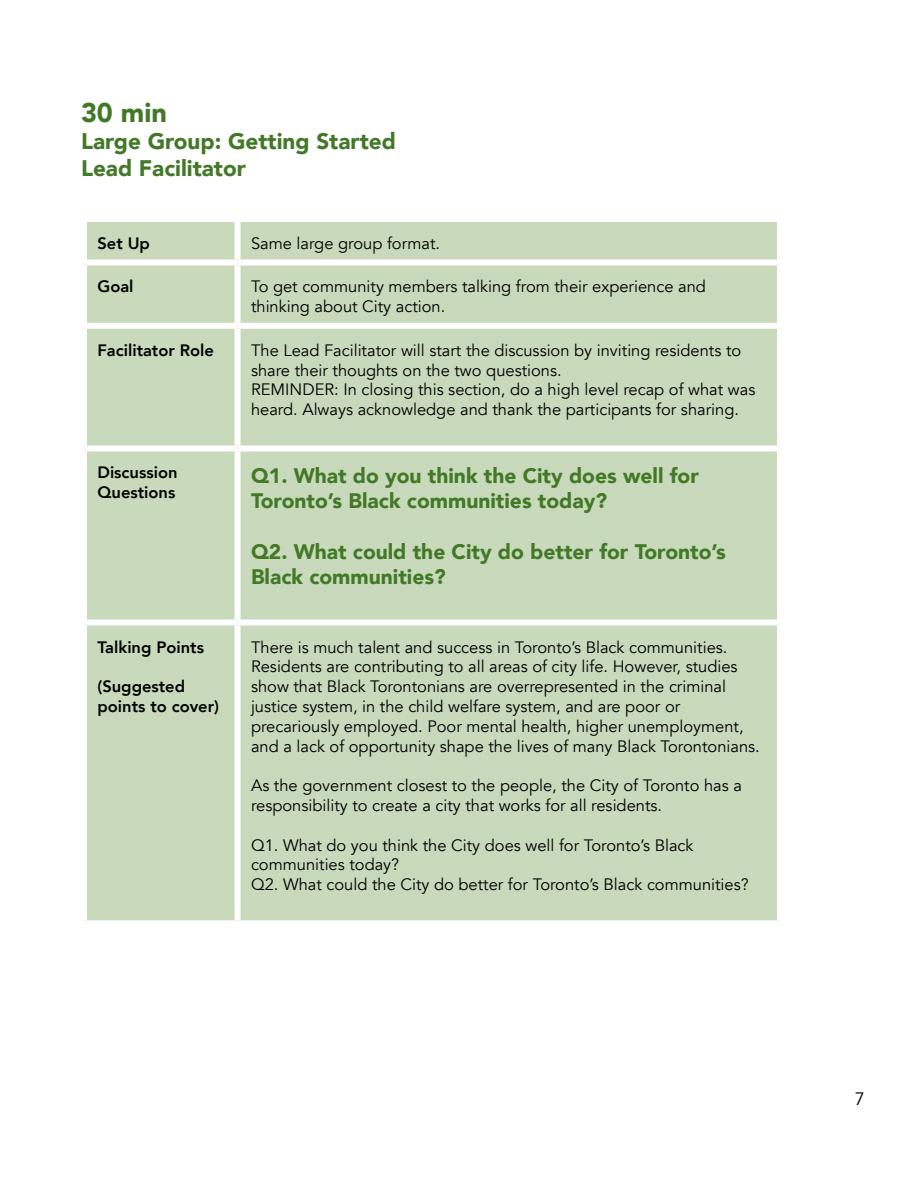
<style>
.page{position:relative;width:918px;height:1188px;background:#fff}
.page>*{position:absolute;margin:0;border:0;box-sizing:border-box;transform-origin:0 0}
.t1{font:900 27px "Avenir";color:#427927}
.t2{font:900 22.5px/27px "Avenir";color:#427927}
.t3{font:900 21px/25.2px "Avenir";color:#427927}
.t4{font:18px "Avenir";color:#000}
.t5{font:16.5px/19.8px "Avenir";color:#000}
.t6{font:800 16.5px/19.8px "Avenir";color:#000}
</style>
<div class="page">
<div style="left:238px;top:326px;width:542px;height:122px;background:#c9dabc"></div>
<div style="left:238px;top:448px;width:542px;height:174px;background:#c9dabc"></div>
<div style="left:238px;top:622px;width:542px;height:301px;background:#c9dabc"></div>
<div style="left:84px;top:219px;width:154px;height:43px;background:#c9dabc"></div>
<div style="left:238px;top:219px;width:542px;height:43px;background:#c9dabc"></div>
<div style="left:84px;top:262px;width:154px;height:64px;background:#c9dabc"></div>
<div style="left:238px;top:262px;width:542px;height:64px;background:#c9dabc"></div>
<div style="left:84px;top:326px;width:154px;height:122px;background:#c9dabc"></div>
<div style="left:84px;top:448px;width:154px;height:174px;background:#c9dabc"></div>
<div style="left:84px;top:622px;width:154px;height:301px;background:#c9dabc"></div>
<div style="left:81px;top:216px;width:157px;height:6px;background:#fff"></div>
<div style="left:81px;top:222px;width:6px;height:38px;background:#fff"></div>
<div style="left:238px;top:216px;width:545px;height:6px;background:#fff"></div>
<div style="left:235px;top:222px;width:6px;height:38px;background:#fff"></div>
<div style="left:777px;top:222px;width:6px;height:38px;background:#fff"></div>
<div style="left:81px;top:260px;width:157px;height:6px;background:#fff"></div>
<div style="left:81px;top:266px;width:6px;height:57px;background:#fff"></div>
<div style="left:238px;top:260px;width:545px;height:6px;background:#fff"></div>
<div style="left:235px;top:266px;width:6px;height:57px;background:#fff"></div>
<div style="left:777px;top:266px;width:6px;height:57px;background:#fff"></div>
<div style="left:81px;top:323px;width:157px;height:6px;background:#fff"></div>
<div style="left:81px;top:329px;width:6px;height:117px;background:#fff"></div>
<div style="left:238px;top:323px;width:545px;height:6px;background:#fff"></div>
<div style="left:235px;top:329px;width:6px;height:117px;background:#fff"></div>
<div style="left:777px;top:329px;width:6px;height:117px;background:#fff"></div>
<div style="left:81px;top:446px;width:157px;height:6px;background:#fff"></div>
<div style="left:81px;top:452px;width:6px;height:168px;background:#fff"></div>
<div style="left:81px;top:626px;width:6px;height:294px;background:#fff"></div>
<div style="left:238px;top:446px;width:545px;height:6px;background:#fff"></div>
<div style="left:235px;top:452px;width:6px;height:168px;background:#fff"></div>
<div style="left:235px;top:626px;width:6px;height:294px;background:#fff"></div>
<div style="left:777px;top:452px;width:6px;height:168px;background:#fff"></div>
<div style="left:777px;top:626px;width:6px;height:294px;background:#fff"></div>
<div style="left:81px;top:620px;width:157px;height:6px;background:#fff"></div>
<div style="left:81px;top:920px;width:157px;height:6px;background:#fff"></div>
<div style="left:238px;top:620px;width:545px;height:6px;background:#fff"></div>
<div style="left:238px;top:920px;width:545px;height:6px;background:#fff"></div>
<h3 class="t1" style="left:81px;top:89px;width:87px">30 min</h3>
<h3 class="t2" style="left:81px;top:127px;width:316px">Large Group: Getting Started<br>Lead Facilitator</h3>
<h4 class="t6" style="left:98px;top:233px;width:54px">Set Up</h4>
<p class="t5" style="left:251px;top:234px;width:191px">Same large group format.</p>
<h4 class="t6" style="left:98px;top:277px;width:38px">Goal</h4>
<p class="t5" style="left:251px;top:277px;width:456px">To get community members talking from their experience and thinking about City action.</p>
<h4 class="t6" style="left:98px;top:340px;width:118px">Facilitator Role</h4>
<p class="t5" style="left:251px;top:341px;width:506px">The Lead Facilitator will start the discussion by inviting residents to share their thoughts on the two questions.<br>REMINDER: In closing this section, do a high level recap of what was heard. Always acknowledge and thank the participants for sharing.</p>
<h4 class="t6" style="left:97px;top:463px;width:82px">Discussion<br>Questions</h4>
<p class="t3" style="left:251px;top:463px;width:449px">Q1. What do you think the City does well for<br>Toronto’s Black communities today?</p>
<p class="t3" style="left:251px;top:538px;width:476px">Q2. What could the City do better for Toronto’s<br>Black communities?</p>
<p class="t6" style="left:98px;top:637px;width:108px">Talking Points</p>
<p class="t6" style="left:98px;top:676px;width:123px">(Suggested points to cover)</p>
<p class="t5" style="left:251px;top:637px;width:510px">There is much talent and success in Toronto’s Black communities.<br>Residents are contributing to all areas of city life. However, studies show that Black Torontonians are overrepresented in the criminal justice system, in the child welfare system, and are poor or precariously employed. Poor mental health, higher unemployment, and a lack of opportunity shape the lives of many Black Torontonians.</p>
<p class="t5" style="left:251px;top:776px;width:493px">As the government closest to the people, the City of Toronto has a responsibility to create a city that works for all residents.</p>
<p class="t5" style="left:251px;top:835px;width:444px">Q1. What do you think the City does well for Toronto’s Black communities today?</p>
<p class="t5" style="left:251px;top:875px;width:499px">Q2. What could the City do better for Toronto’s Black communities?</p>
<p class="t4" style="left:855px;top:1088px;width:12px">7</p>
</div>
